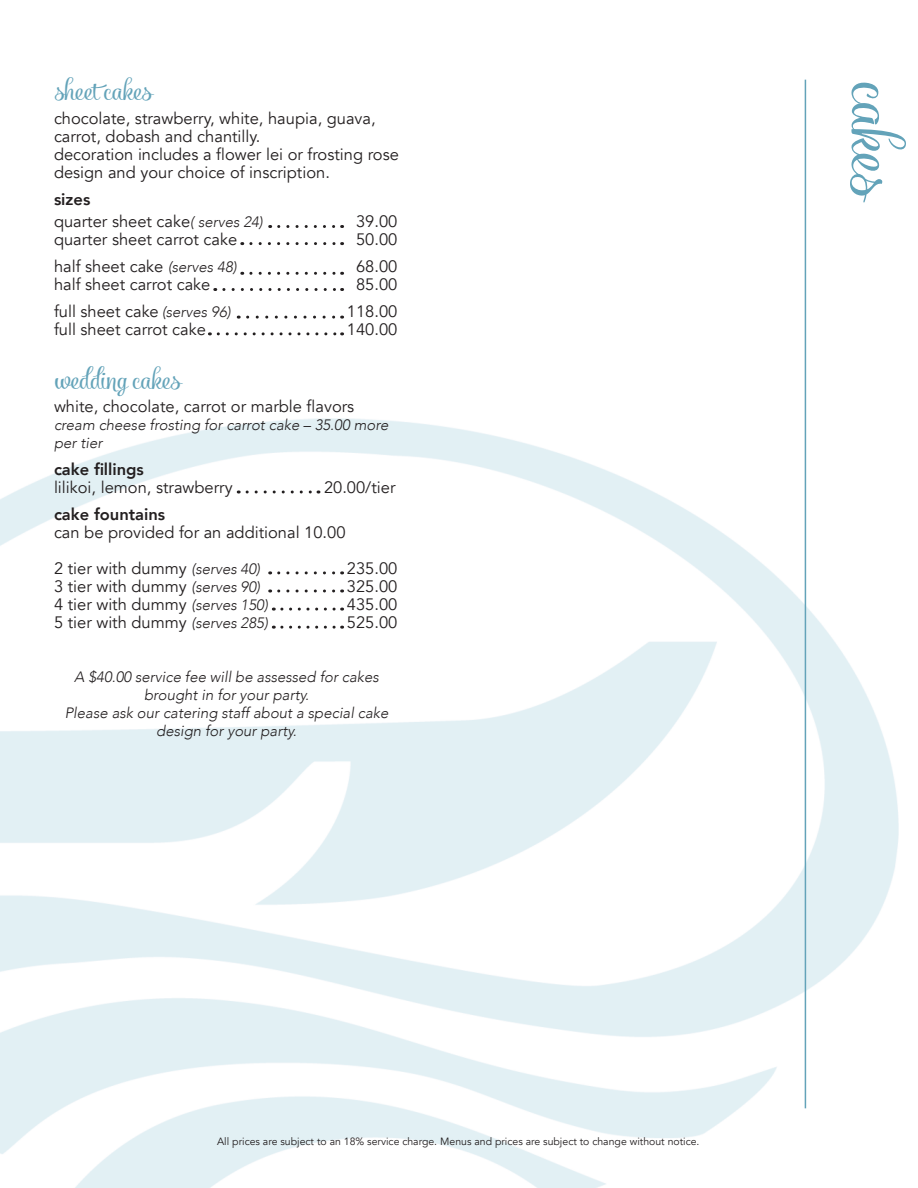
<style>
.page{position:relative;width:918px;height:1188px;background:#fff}
.page>*{position:absolute;margin:0;border:0;box-sizing:border-box;transform-origin:0 0}
.t1{font:64.5px "Salamander Script";color:#63a3b9}
.t2{font:27px "Salamander Script";color:#63a3b9}
.t3{font:16.5px/18px "Avenir";color:#231f20}
.t4{font:800 16.5px "Avenir";color:#231f20}
.t5{font:italic 300 15px/18px "Avenir";color:#231f20;text-align:center}
.t6{font:10.5px "Avenir";color:#231f20}
.s1{font-weight:300;font-style:italic;font-size:15px}
</style>
<div class="page">
<img style="left:0;top:396px;width:899px;height:792px">
<hr style="left:805px;top:80px;width:1px;height:1028px;background:#63a3b9">
<svg style="left:279px;top:225px;width:64px;height:3px"></svg>
<svg style="left:251px;top:242px;width:92px;height:3px"></svg>
<svg style="left:251px;top:272px;width:92px;height:3px"></svg>
<svg style="left:224px;top:288px;width:119px;height:3px"></svg>
<svg style="left:248px;top:316px;width:95px;height:3px"></svg>
<svg style="left:218px;top:332px;width:125px;height:3px"></svg>
<svg style="left:247px;top:490px;width:72px;height:4px"></svg>
<svg style="left:279px;top:571px;width:64px;height:3px"></svg>
<svg style="left:279px;top:590px;width:64px;height:2px"></svg>
<svg style="left:282px;top:608px;width:61px;height:3px"></svg>
<svg style="left:282px;top:626px;width:61px;height:3px"></svg>
<p class="t2" style="left:54px;top:72px;width:99px">sheet cakes</p>
<p class="t3" style="left:54px;top:110px;width:323px">chocolate, strawberry, white, haupia, guava, carrot, dobash and chantilly.</p>
<p class="t3" style="left:54px;top:146px;width:346px">decoration includes a flower lei or frosting rose design and your choice of inscription.</p>
<p class="t4" style="left:54px;top:186px;width:38px">sizes</p>
<p class="t3" style="left:54px;top:213px;width:210px">quarter sheet cake<span class="s1">( serves 24)</span></p>
<p class="t3" style="left:356px;top:213px;width:43px">39.00</p>
<p class="t3" style="left:54px;top:231px;width:185px">quarter sheet carrot cake</p>
<p class="t3" style="left:356px;top:231px;width:43px">50.00</p>
<p class="t3" style="left:54px;top:258px;width:184px">half sheet cake <span class="s1">(serves 48)</span></p>
<p class="t3" style="left:356px;top:258px;width:43px">68.00</p>
<p class="t3" style="left:54px;top:276px;width:158px">half sheet carrot cake</p>
<p class="t3" style="left:356px;top:276px;width:43px">85.00</p>
<p class="t3" style="left:54px;top:303px;width:178px">full sheet cake <span class="s1">(serves 96)</span></p>
<p class="t3" style="left:347px;top:303px;width:52px">118.00</p>
<p class="t3" style="left:54px;top:321px;width:153px">full sheet carrot cake</p>
<p class="t3" style="left:347px;top:321px;width:52px">140.00</p>
<p class="t2" style="left:54px;top:362px;width:128px">wedding cakes</p>
<p class="t3" style="left:54px;top:398px;width:302px">white, chocolate, carrot or marble flavors</p>
<p class="t5" style="left:54px;top:416px;width:336px;text-align:left">cream cheese frosting for carrot cake – 35.00 more per tier</p>
<p class="t4" style="left:54px;top:456px;width:91px">cake fillings</p>
<p class="t3" style="left:54px;top:479px;width:180px">lilikoi, lemon, strawberry</p>
<p class="t3" style="left:324px;top:479px;width:73px">20.00/tier</p>
<p class="t4" style="left:54px;top:501px;width:113px">cake fountains</p>
<p class="t3" style="left:54px;top:524px;width:293px">can be provided for an additional 10.00</p>
<p class="t3" style="left:54px;top:560px;width:208px">2 tier with dummy <span class="s1">(serves 40)</span></p>
<p class="t3" style="left:347px;top:560px;width:52px">235.00</p>
<p class="t3" style="left:54px;top:578px;width:208px">3 tier with dummy <span class="s1">(serves 90)</span></p>
<p class="t3" style="left:347px;top:578px;width:52px">325.00</p>
<p class="t3" style="left:54px;top:596px;width:215px">4 tier with dummy <span class="s1">(serves 150)</span></p>
<p class="t3" style="left:347px;top:596px;width:52px">435.00</p>
<p class="t3" style="left:54px;top:614px;width:215px">5 tier with dummy <span class="s1">(serves 285)</span></p>
<p class="t3" style="left:347px;top:614px;width:52px">525.00</p>
<p class="t5" style="left:74px;top:668px;width:306px">A $40.00 service fee will be assessed for cakes brought in for your party.</p>
<p class="t5" style="left:65px;top:704px;width:325px">Please ask our catering staff about a special cake design for your party.</p>
<p class="t1" style="left:918px;top:80px;width:125px;rotate:90deg">cakes</p>
<p class="t6" style="left:217px;top:1135px;width:484px">All prices are subject to an 18% service charge. Menus and prices are subject to change without notice.</p>
</div>
